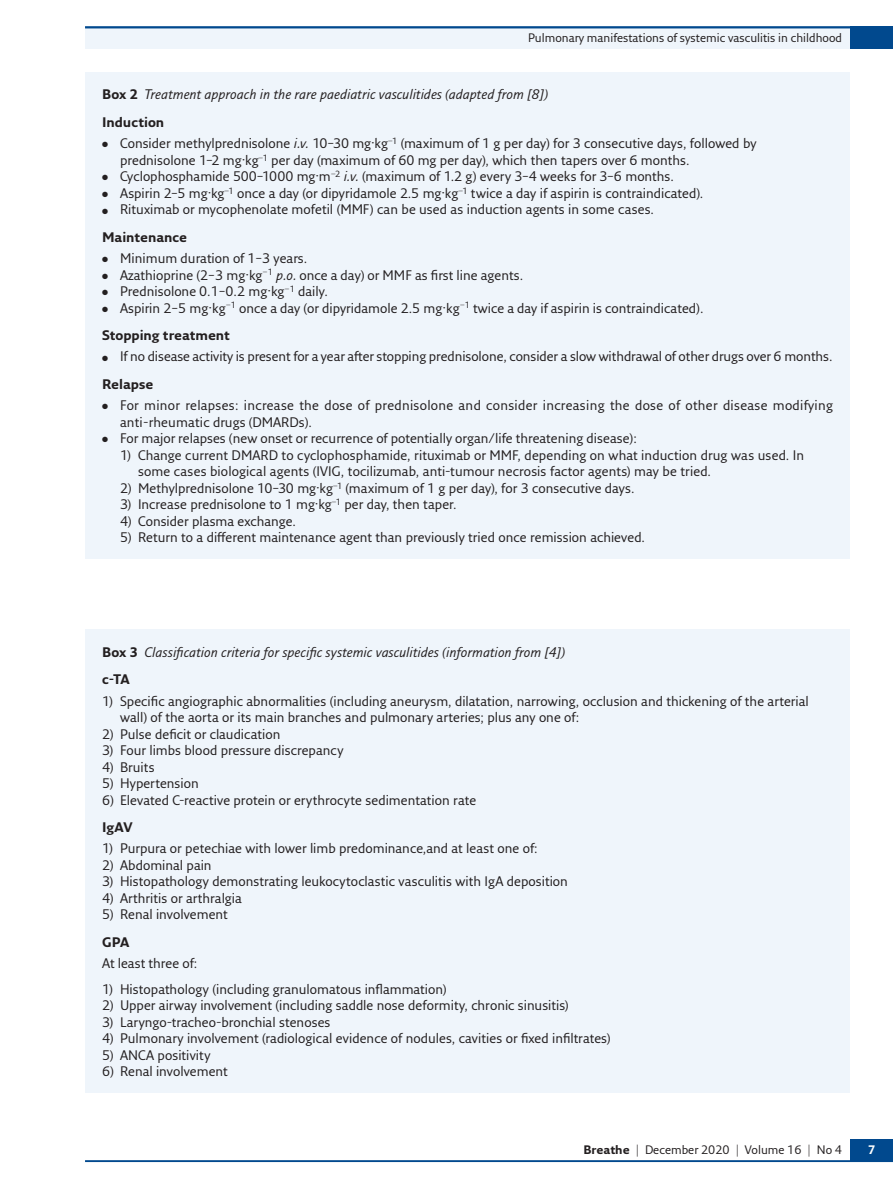
<style>
.page{position:relative;width:893px;height:1191px;background:#fff}
.page>*{position:absolute;margin:0;border:0;box-sizing:border-box;transform-origin:0 0}
.t1{font:13.5px/16.5px "Fresco Sans Pro";color:#231f20}
.t2{font:italic 13.5px/27.8px "Fresco Sans Pro";color:#231f20}
.t3{font:13.5px/16.5px "Fresco Sans Pro";letter-spacing:.02em;color:#231f20}
.t4{font:700 13.5px "Fresco Sans Pro";letter-spacing:-.01em;color:#231f20}
.t5{font:12px "Fresco Sans Pro";color:#231f20}
.t6{font:700 12px "Fresco Sans Pro";color:#fff}
.s1{font-weight:700;font-style:normal}
.s2{font-style:italic}
.s3{font-weight:700}
</style>
<div class="page">
<hr style="left:85px;top:1160px;width:808px;height:2px;background:#01498e">
<div style="left:850px;top:1138px;width:43px;height:23px;background:#01498e"></div>
<div style="left:85px;top:26px;width:808px;height:23px;background:#eff5fb"></div>
<hr style="left:85px;top:26px;width:808px;height:2px;background:#01498e">
<div style="left:850px;top:26px;width:43px;height:23px;background:#01498e"></div>
<div style="left:85px;top:629px;width:765px;height:464px;background:#eff5fb"></div>
<div style="left:85px;top:72px;width:765px;height:487px;background:#eff5fb"></div>
<p class="t5" style="left:528px;top:30px;width:316px">Pulmonary manifestations of systemic vasculitis in childhood</p>
<p class="t2" style="left:102px;top:80px;width:448px"><span class="s1">Box 2</span> Treatment approach in the rare paediatric vasculitides (adapted from [8])<br><span class="s1">Induction</span></p>
<p class="t1" style="left:120px;top:135px;width:638px;text-indent:-18px">● Consider methylprednisolone <span class="s2">i.v.</span> 10–30 mg·kg<sup>−1</sup> (maximum of 1 g per day) for 3 consecutive days, followed by prednisolone 1–2 mg·kg<sup>−1</sup> per day (maximum of 60 mg per day), which then tapers over 6 months.</p>
<p class="t1" style="left:102px;top:168px;width:573px">● Cyclophosphamide 500–1000 mg·m<sup>−2</sup> <span class="s2">i.v.</span> (maximum of 1.2 g) every 3–4 weeks for 3–6 months.</p>
<p class="t1" style="left:102px;top:184px;width:603px">● Aspirin 2–5 mg·kg<sup>−1</sup> once a day (or dipyridamole 2.5 mg·kg<sup>−1</sup> twice a day if aspirin is contraindicated).</p>
<p class="t1" style="left:102px;top:195px;width:553px;line-height:27.8px">● Rituximab or mycophenolate mofetil (MMF) can be used as induction agents in some cases.<br><span class="s3">Maintenance</span></p>
<p class="t1" style="left:102px;top:250px;width:207px">● Minimum duration of 1–3 years.</p>
<p class="t1" style="left:102px;top:266px;width:423px">● Azathioprine (2–3 mg·kg<sup>−1</sup> <span class="s2">p.o.</span> once a day) or MMF as first line agents.</p>
<p class="t1" style="left:102px;top:283px;width:227px">● Prednisolone 0.1–0.2 mg·kg<sup>−1</sup> daily.</p>
<p class="t1" style="left:102px;top:293px;width:603px;line-height:27.8px">● Aspirin 2–5 mg·kg<sup>−1</sup> once a day (or dipyridamole 2.5 mg·kg<sup>−1</sup> twice a day if aspirin is contraindicated).<br><span class="s3">Stopping treatment</span></p>
<p class="t1" style="left:102px;top:342px;width:732px;line-height:27.8px">● If no disease activity is present for a year after stopping prednisolone, consider a slow withdrawal of other drugs over 6 months.<br><span class="s3">Relapse</span></p>
<p class="t3" style="left:120px;top:397px;width:714px;text-indent:-18px">● For minor relapses: increase the dose of prednisolone and consider increasing the dose of other disease modifying anti-rheumatic drugs (DMARDs).</p>
<p class="t1" style="left:102px;top:430px;width:536px">● For major relapses (new onset or recurrence of potentially organ/life threatening disease):</p>
<p class="t1" style="left:138px;top:446px;width:668px;text-indent:-18px">1) Change current DMARD to cyclophosphamide, rituximab or MMF, depending on what induction drug was used. In some cases biological agents (IVIG, tocilizumab, anti-tumour necrosis factor agents) may be tried.</p>
<p class="t1" style="left:120px;top:479px;width:516px">2) Methylprednisolone 10–30 mg·kg<sup>−1</sup> (maximum of 1 g per day), for 3 consecutive days.</p>
<p class="t1" style="left:120px;top:496px;width:338px">3) Increase prednisolone to 1 mg·kg<sup>−1</sup> per day, then taper.</p>
<p class="t1" style="left:120px;top:512px;width:177px">4) Consider plasma exchange.</p>
<p class="t1" style="left:120px;top:529px;width:526px">5) Return to a different maintenance agent than previously tried once remission achieved.</p>
<p class="t2" style="left:102px;top:638px;width:465px"><span class="s1">Box 3</span> Classification criteria for specific systemic vasculitides (information from [4]) <span class="s1">c-TA</span></p>
<p class="t1" style="left:120px;top:692px;width:690px;text-indent:-18px">1) Specific angiographic abnormalities (including aneurysm, dilatation, narrowing, occlusion and thickening of the arterial wall) of the aorta or its main branches and pulmonary arteries; plus any one of:</p>
<p class="t1" style="left:102px;top:725px;width:180px">2) Pulse deficit or claudication</p>
<p class="t1" style="left:102px;top:741px;width:243px">3) Four limbs blood pressure discrepancy</p>
<p class="t1" style="left:102px;top:758px;width:54px">4) Bruits</p>
<p class="t1" style="left:102px;top:774px;width:98px">5) Hypertension</p>
<p class="t1" style="left:102px;top:791px;width:376px">6) Elevated C-reactive protein or erythrocyte sedimentation rate</p>
<p class="t4" style="left:102px;top:819px;width:32px">IgAV</p>
<p class="t1" style="left:102px;top:840px;width:437px">1) Purpura or petechiae with lower limb predominance,and at least one of:</p>
<p class="t1" style="left:102px;top:856px;width:111px">2) Abdominal pain</p>
<p class="t1" style="left:102px;top:873px;width:467px">3) Histopathology demonstrating leukocytoclastic vasculitis with IgA deposition</p>
<p class="t1" style="left:102px;top:889px;width:141px">4) Arthritis or arthralgia</p>
<p class="t1" style="left:102px;top:906px;width:127px">5) Renal involvement</p>
<p class="t4" style="left:102px;top:933px;width:29px">GPA</p>
<p class="t1" style="left:102px;top:954px;width:97px">At least three of:</p>
<p class="t1" style="left:102px;top:980px;width:346px">1) Histopathology (including granulomatous inflammation)</p>
<p class="t1" style="left:102px;top:996px;width:468px">2) Upper airway involvement (including saddle nose deformity, chronic sinusitis)</p>
<p class="t1" style="left:102px;top:1013px;width:230px">3) Laryngo-tracheo-bronchial stenoses</p>
<p class="t1" style="left:102px;top:1029px;width:510px">4) Pulmonary involvement (radiological evidence of nodules, cavities or fixed infiltrates)</p>
<p class="t1" style="left:102px;top:1046px;width:110px">5) ANCA positivity</p>
<p class="t1" style="left:102px;top:1062px;width:127px">6) Renal involvement</p>
<p class="t5" style="left:583px;top:1142px;width:260px"><span class="s3">Breathe</span> | December 2020 | Volume 16 | No 4</p>
<p class="t6" style="left:868px;top:1142px;width:9px">7</p>
</div>
